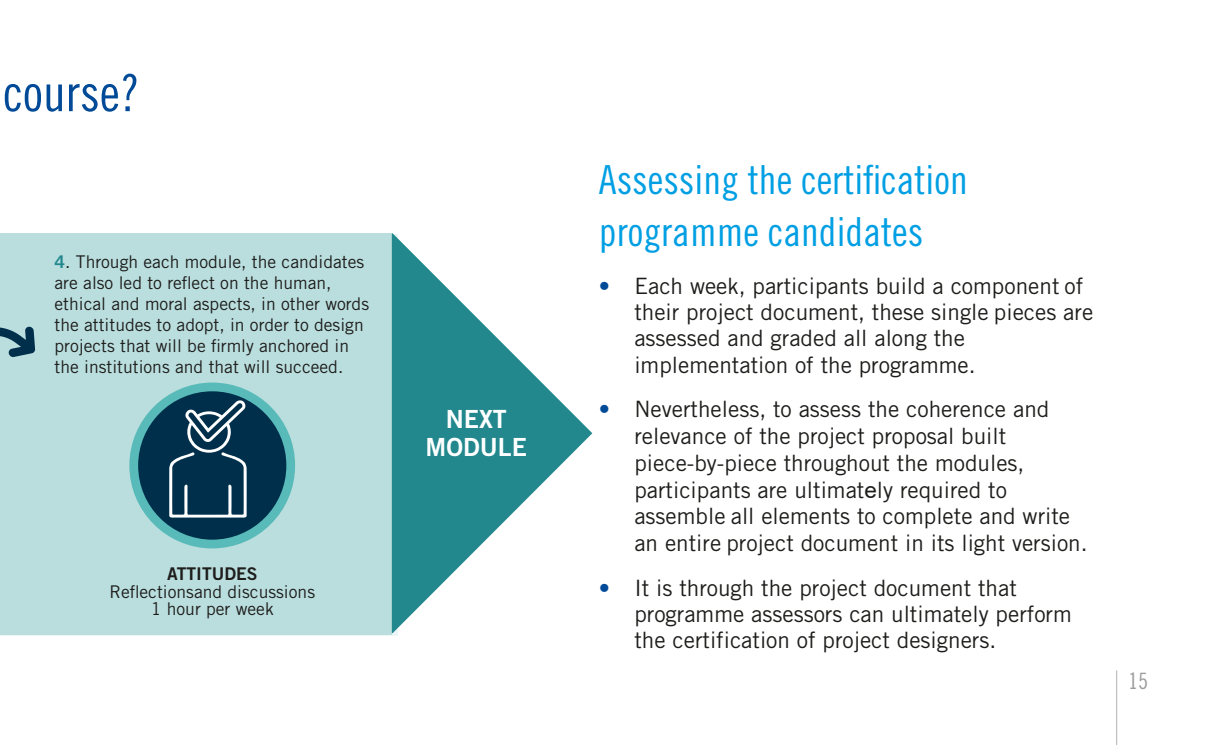
<style>
.page{position:relative;width:1205px;height:745px;background:#fff}
.page>*{position:absolute;margin:0;border:0;box-sizing:border-box;transform-origin:0 0}
.t1{font:51.25px "Trade Gothic Cond Eighteen";color:#004a97}
.t2{font:40px/52.5px "Trade Gothic Cond Eighteen";color:#009fe3}
.t3{font:25px/27.5px "Trade Gothic Bold Two";color:#fff;text-align:center}
.t4{font:22.5px/26.8px "Trade Gothic";color:#1d1d1b}
.t5{font:22.5px "Trade Gothic Cond Eighteen";color:#9d9d9d}
.t6{font:17.5px/21px "Trade Gothic";color:#1d1d1b;text-align:center}
.t7{font:17.5px "Trade Gothic Bold Two";color:#1d1d1b}
.s1{font-family:"Trade Gothic Bold Two";color:#22888d}
.s2{color:#004a97}
.s3{font-family:"Arial"}
</style>
<div class="page">
<hr style="left:1116px;top:670px;width:1px;height:74px;background:#b2b2b2">
<div style="left:0;top:233px;width:391px;height:401px;background:#badede"></div>
<svg style="left:392px;top:233px;width:200px;height:400px;fill:#22888d"></svg>
<svg style="left:134px;top:386px;width:157px;height:157px;background:#0d435b"></svg>
<div style="left:129px;top:382px;width:166px;height:166px;border:9px solid #58bab9;border-radius:50%"></div>
<svg style="left:169px;top:400px;width:78px;height:117px;background:#2c536a"></svg>
<svg style="left:0;top:326px;width:35px;height:31px"></svg>
<h1 class="t1" style="left:3px;top:62px;width:138px">course?</h1>
<p class="t6" style="left:55px;top:250px;width:316px;text-align:left"><span class="s1">4</span>. Through each module, the candidates are also led to reflect on the human, ethical and moral aspects, in other words the attitudes to adopt, in order to design projects that will be firmly anchored in the institutions and that will succeed.</p>
<p class="t7" style="left:167px;top:562px;width:92px">ATTITUDES</p>
<p class="t6" style="left:109px;top:582px;width:207px;line-height:17.5px">Reflectionsand discussions<br>1 hour per week</p>
<p class="t3" style="left:426px;top:405px;width:103px">NEXT<br>MODULE</p>
<h2 class="t2" style="left:599px;top:152px;width:370px">Assessing the certification programme candidates</h2>
<p class="t4" style="left:634px;top:272px;width:460px;line-height:26.2px;text-indent:-35px"><span class="s2">•</span> Each week, participants build a component of their project document, these single pieces are assessed and graded all along the implementation of the programme.</p>
<p class="t4" style="left:634px;top:395px;width:455px;text-indent:-35px"><span class="s2">•</span> Nevertheless, to assess the coherence and relevance of the project proposal built piece-by-piece throughout the modules, participants are ultimat<span class="s3">e</span>ly required to assemble all elements to complete and write an entire project document in its light version.</p>
<p class="t4" style="left:634px;top:574px;width:439px;line-height:25.9px;text-indent:-35px"><span class="s2">•</span> It is through the project document that programme assessors can ultimately perform the certification of project designers.</p>
<p class="t5" style="left:1128px;top:667px;width:21px">15</p>
</div>
